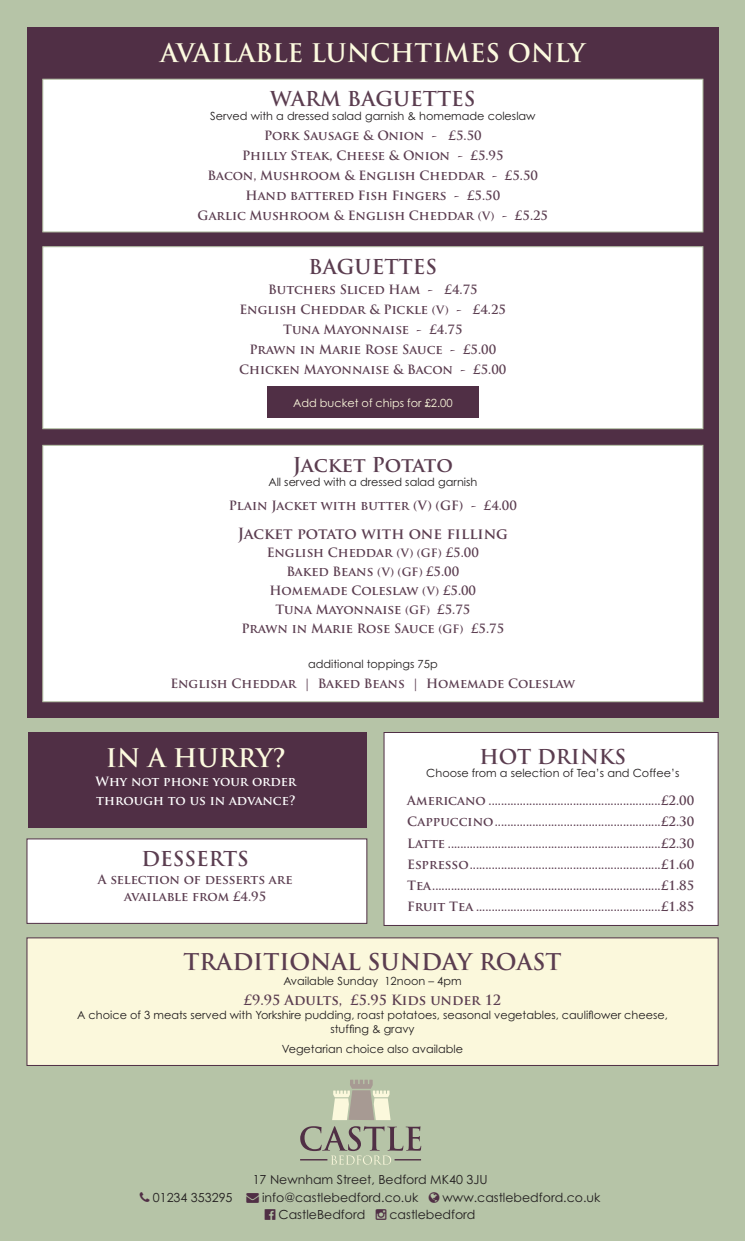
<style>
.page{position:relative;width:745px;height:1241px;background:#fff}
.page>*{position:absolute;margin:0;border:0;box-sizing:border-box;transform-origin:0 0}
.t1{font:700 25px "Trajan Pro";color:#fcfadf}
.t2{font:700 22.5px "Trajan Pro";color:#5b3d50}
.t3{font:700 20px "Trajan Pro";color:#5b3d50}
.t4{font:700 15px "Trajan Pro";color:#5b3d50}
.t5{font:700 13.75px "Trajan Pro";color:#5b3d50}
.t6{font:700 12.5px "Trajan Pro";color:#5b3d50}
.t7{font:12.5px "Century Gothic";color:#231f20}
.t8{font:700 12.5px "Trajan Pro";color:#fff}
.t9{font:11.25px/13.8px "Century Gothic";color:#231f20;text-align:center}
.t10{font:11.25px "Century Gothic";color:#fbf8dc}
.s1{font-size:11.25px}
.s2{color:#502f45}
</style>
<div class="page">
<div style="left:0;top:0;width:744px;height:1240px;background:#b6c4a7"></div>
<div style="left:28px;top:732px;width:339px;height:95px;background:#502f45"></div>
<div style="left:27px;top:27px;width:691px;height:691px;background:#502f45"></div>
<div style="left:27px;top:937px;width:691px;height:128px;background:#fbf8dc;border:1px solid #502f45"></div>
<div style="left:42px;top:246px;width:660px;height:183px;background:#fff;border:1px solid #b6c4a7"></div>
<div style="left:42px;top:445px;width:660px;height:257px;background:#fff;border:1px solid #b6c4a7"></div>
<div style="left:42px;top:79px;width:660px;height:153px;background:#fff;border:1px solid #b6c4a7"></div>
<div style="left:267px;top:387px;width:211px;height:31px;background:#502f45"></div>
<div style="left:27px;top:838px;width:340px;height:85px;background:#fff"></div>
<svg style="left:332px;top:1079px;width:58px;height:40px"></svg>
<svg style="left:300px;top:1126px;width:121px;height:38px"></svg>
<hr style="left:394px;top:1158px;width:27px;height:2px;background:#502f45">
<hr style="left:300px;top:1158px;width:27px;height:2px;background:#502f45">
<div style="left:383px;top:732px;width:335px;height:193px;background:#fff;border:1px solid #502f45"></div>
<p class="t1" style="left:160px;top:38px;width:426px">AVAILABLE LUNCHTIMES ONLY</p>
<p class="t3" style="left:270px;top:86px;width:207px">WARM BAGUETTES</p>
<p class="t9" style="left:210px;top:109px;width:327px">Served with a dressed salad garnish &amp; homemade coleslaw</p>
<p class="t6" style="left:264px;top:127px;width:219px">Pork Sausage &amp; Onion - £5.50</p>
<p class="t6" style="left:242px;top:147px;width:263px">Philly Steak, Cheese &amp; Onion - £5.95</p>
<p class="t6" style="left:207px;top:167px;width:332px">Bacon, Mushroom &amp; English Cheddar - £5.50</p>
<p class="t6" style="left:245px;top:187px;width:256px">Hand battered Fish Fingers - £5.50</p>
<p class="t6" style="left:197px;top:207px;width:352px">Garlic Mushroom &amp; English Cheddar <span class="s1">(V)</span> - £5.25</p>
<p class="t3" style="left:308px;top:254px;width:130px">BAGUETTES</p>
<p class="t6" style="left:268px;top:281px;width:211px">Butchers Sliced Ham - £4.75</p>
<p class="t6" style="left:239px;top:301px;width:268px">English Cheddar &amp; Pickle <span class="s1">(V)</span> - £4.25</p>
<p class="t6" style="left:283px;top:321px;width:181px">Tuna Mayonnaise - £4.75</p>
<p class="t6" style="left:249px;top:341px;width:248px">Prawn in Marie Rose Sauce - £5.00</p>
<p class="t6" style="left:239px;top:361px;width:268px">Chicken Mayonnaise &amp; Bacon - £5.00</p>
<p class="t10" style="left:293px;top:396px;width:161px">Add bucket of chips for £2.00</p>
<p class="t3" style="left:292px;top:452px;width:161px">Jacket Potato</p>
<p class="t9" style="left:268px;top:475px;width:210px">All served with a dressed salad garnish</p>
<p class="t6" style="left:228px;top:497px;width:289px">Plain Jacket with butter (V) (GF) - £4.00</p>
<p class="t4" style="left:237px;top:524px;width:271px">Jacket potato with one filling</p>
<p class="t6" style="left:267px;top:545px;width:213px">English Cheddar <span class="s1">(V) (GF)</span> £5.00</p>
<p class="t6" style="left:286px;top:564px;width:174px">Baked Beans <span class="s1">(V) (GF)</span> £5.00</p>
<p class="t6" style="left:269px;top:582px;width:208px">Homemade Coleslaw <span class="s1">(V)</span> £5.00</p>
<p class="t6" style="left:275px;top:601px;width:196px">Tuna Mayonnaise <span class="s1">(GF)</span> £5.75</p>
<p class="t6" style="left:241px;top:620px;width:264px">Prawn in Marie Rose Sauce <span class="s1">(GF)</span> £5.75</p>
<p class="t9" style="left:308px;top:656px;width:131px">additional toppings 75p</p>
<p class="t6" style="left:170px;top:675px;width:406px">English Cheddar | Baked Beans | Homemade Coleslaw</p>
<p class="t1" style="left:106px;top:742px;width:182px">IN A HURRY?</p>
<p class="t8" style="left:95px;top:773px;width:202px">Why not phone your order</p>
<p class="t8" style="left:96px;top:792px;width:201px">through to us in advance?</p>
<p class="t3" style="left:141px;top:846px;width:109px">DESSERTS</p>
<p class="t6" style="left:98px;top:871px;width:196px">A selection of desserts are</p>
<p class="t6" style="left:124px;top:888px;width:143px">available from £4.95</p>
<p class="t3" style="left:479px;top:744px;width:148px">HOT DRINKS</p>
<p class="t9" style="left:426px;top:766px;width:254px">Choose from a selection of Tea’s and Coffee’s</p>
<p class="t6" style="left:407px;top:792px;width:288px">Americano .......................................................£2.00</p>
<p class="t6" style="left:407px;top:813px;width:288px">Cappuccino.....................................................£2.30</p>
<p class="t6" style="left:407px;top:835px;width:288px">Latte ....................................................................£2.30</p>
<p class="t6" style="left:407px;top:856px;width:288px">Espresso.............................................................£1.60</p>
<p class="t6" style="left:407px;top:877px;width:288px">Tea.........................................................................£1.85</p>
<p class="t6" style="left:407px;top:898px;width:288px">Fruit Tea ...........................................................£1.85</p>
<p class="t2" style="left:183px;top:948px;width:379px">TRADITIONAL SUNDAY ROAST</p>
<p class="t9" style="left:283px;top:974px;width:180px">Available Sunday 12noon – 4pm</p>
<p class="t5" style="left:244px;top:991px;width:258px">£9.95 Adults, £5.95 Kids under 12</p>
<p class="t9" style="left:77px;top:1007px;width:592px">A choice of 3 meats served with Yorkshire pudding, roast potatoes, seasonal vegetables, cauliflower cheese, stuffing &amp; gravy</p>
<p class="t9" style="left:282px;top:1041px;width:183px">Vegetarian choice also available</p>
<p class="t7" style="left:252px;top:1171px;width:236px">17 Newnham Street, Bedford MK40 3JU</p>
<p class="t7" style="left:153px;top:1189px;width:267px">01234 353295 <span class="s2">→</span> info@castlebedford.co.uk</p>
<p class="t7" style="left:442px;top:1189px;width:159px">www.castlebedford.co.uk</p>
<p class="t7" style="left:278px;top:1206px;width:88px">CastleBedford</p>
<p class="t7" style="left:389px;top:1206px;width:87px">castlebedford</p>
</div>
